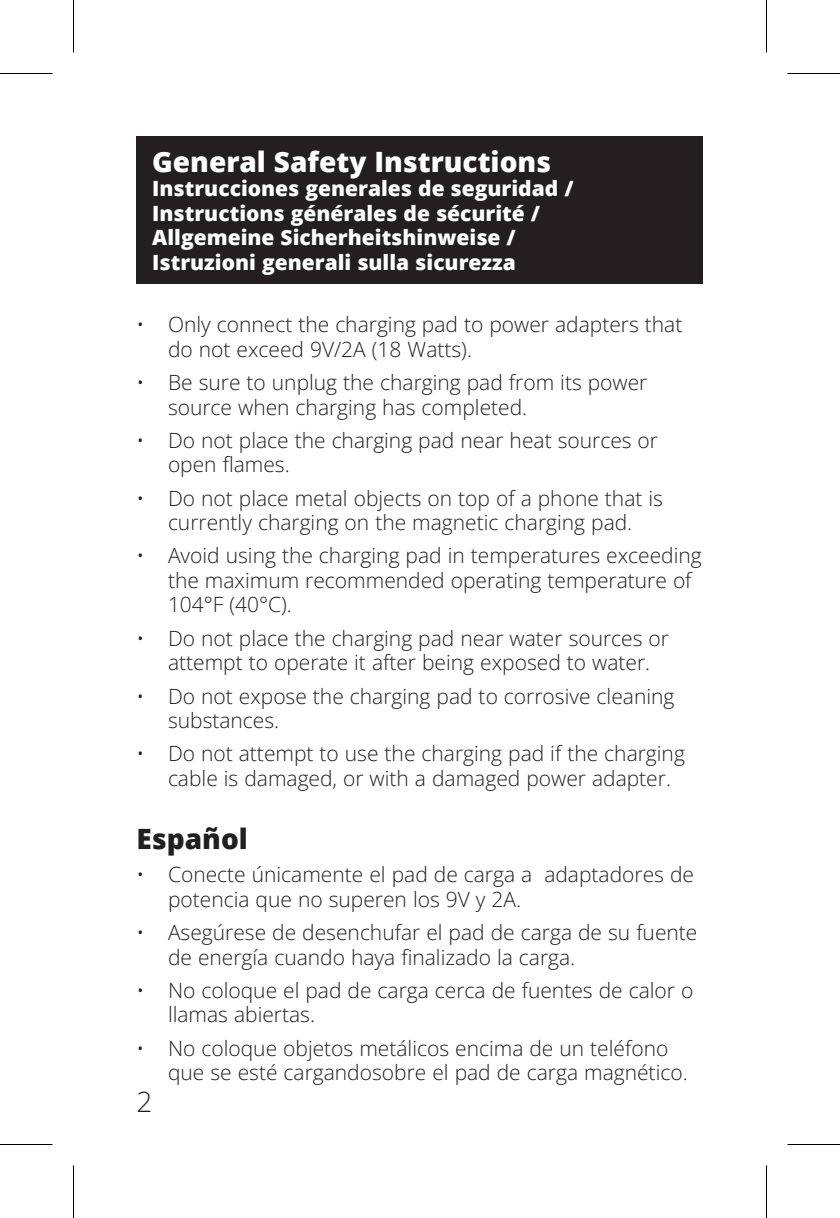
<style>
.page{position:relative;width:840px;height:1218px;background:#fff}
.page>*{position:absolute;margin:0;border:0;box-sizing:border-box;transform-origin:0 0}
.t1{font:800 28px "Open Sans";color:#fff}
.t2{font:800 28px "Open Sans";color:#231f20}
.t3{font:28px "Open Sans";color:#231f20}
.t4{font:21px/24.5px "Open Sans";color:#231f20}
.t5{font:800 21px/24.5px "Open Sans";color:#fff}
</style>
<div class="page">
<div style="left:136px;top:136px;width:567px;height:148px;background:#231f20"></div>
<hr style="left:0;top:73px;width:52px;height:1px;background:#000">
<hr style="left:788px;top:73px;width:52px;height:1px;background:#000">
<hr style="left:0;top:1144px;width:52px;height:1px;background:#000">
<hr style="left:788px;top:1144px;width:52px;height:1px;background:#000">
<hr style="left:73px;top:0;width:1px;height:52px;background:#000">
<hr style="left:73px;top:1166px;width:1px;height:52px;background:#000">
<hr style="left:766px;top:0;width:1px;height:52px;background:#000">
<hr style="left:766px;top:1166px;width:1px;height:52px;background:#000">
<p class="t1" style="left:152px;top:140px;width:400px">General Safety Instructions</p>
<p class="t5" style="left:152px;top:175px;width:423px">Instrucciones generales de seguridad / Instructions générales de sécurité / Allgemeine Sicherheitshinweise / Istruzioni generali sulla sicurezza</p>
<p class="t4" style="left:168px;top:312px;width:516px;text-indent:-32px">• Only connect the charging pad to power adapters that do not exceed 9V/2A (18 Watts).</p>
<p class="t4" style="left:168px;top:370px;width:481px;text-indent:-32px">• Be sure to unplug the charging pad from its power source when charging has completed.</p>
<p class="t4" style="left:168px;top:427px;width:492px;text-indent:-32px">• Do not place the charging pad near heat sources or open flames.</p>
<p class="t4" style="left:136px;top:485px;width:528px;text-align:center">• Do not place metal objects on top of a phone that is currently charging on the magnetic charging pad.</p>
<p class="t4" style="left:168px;top:543px;width:535px;text-indent:-32px">• Avoid using the charging pad in temperatures exceeding the maximum recommended operating temperature of<br>104°F (40°C).</p>
<p class="t4" style="left:136px;top:625px;width:534px;text-align:center">• Do not place the charging pad near water sources or attempt to operate it after being exposed to water.</p>
<p class="t4" style="left:168px;top:683px;width:508px;text-indent:-32px">• Do not expose the charging pad to corrosive cleaning substances.</p>
<p class="t4" style="left:168px;top:741px;width:518px;text-indent:-32px">• Do not attempt to use the charging pad if the charging cable is damaged, or with a damaged power adapter.</p>
<p class="t2" style="left:136px;top:817px;width:113px">Español</p>
<p class="t4" style="left:168px;top:862px;width:528px;text-indent:-32px">• Conecte únicamente el pad de carga a adaptadores de potencia que no superen los 9V y 2A.</p>
<p class="t4" style="left:168px;top:920px;width:531px;text-indent:-32px">• Asegúrese de desenchufar el pad de carga de su fuente de energía cuando haya finalizado la carga.</p>
<p class="t4" style="left:168px;top:977px;width:527px;text-indent:-32px">• No coloque el pad de carga cerca de fuentes de calor o llamas abiertas.</p>
<p class="t4" style="left:168px;top:1035px;width:521px;text-indent:-32px">• No coloque objetos metálicos encima de un teléfono que se esté cargandosobre el pad de carga magnético.</p>
<h1 class="t3" style="left:136px;top:1083px;width:17px">2</h1>
</div>
